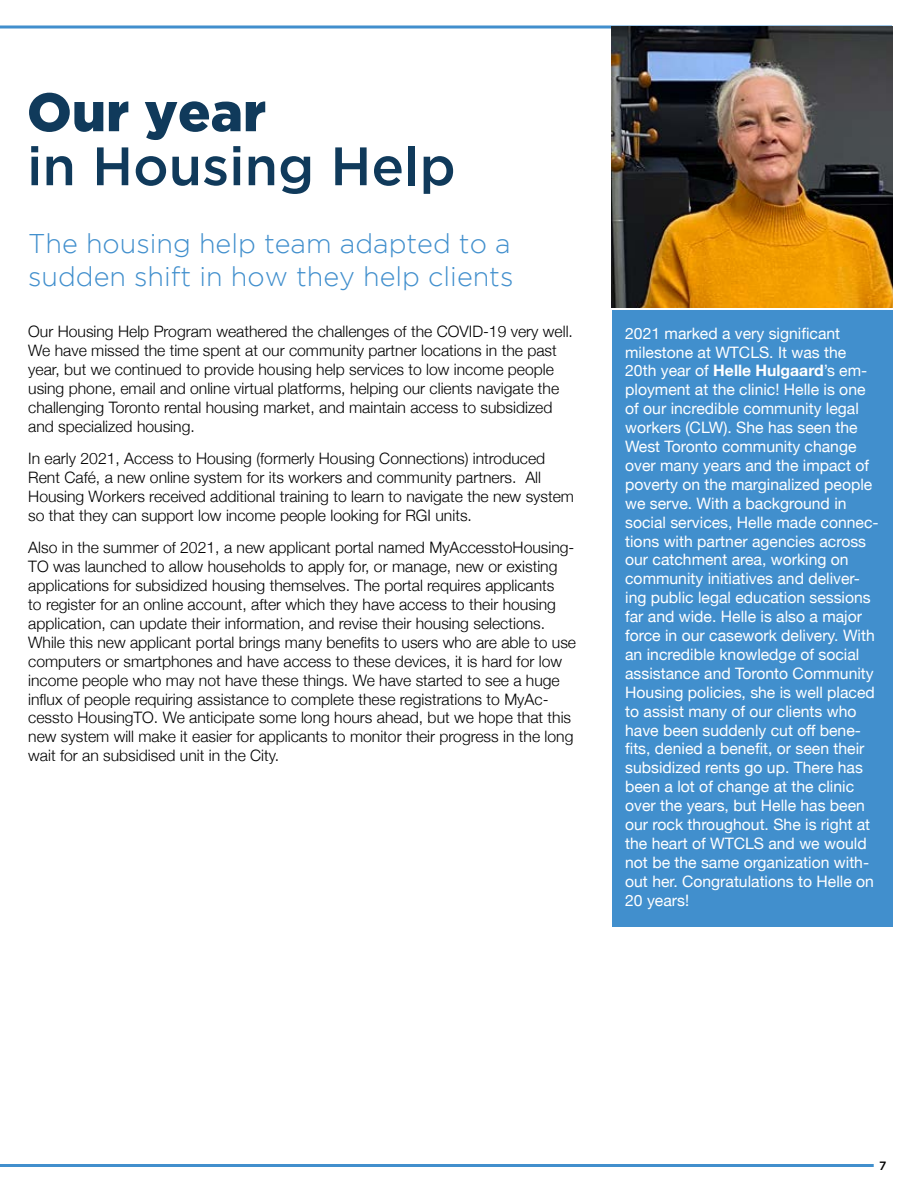
<style>
.page{position:relative;width:918px;height:1188px;background:#fff}
.page>*{position:absolute;margin:0;border:0;box-sizing:border-box;transform-origin:0 0}
.t1{font:500 54px "Gotham";color:#103a5b}
.t2{font:900 54px "Gotham";color:#103a5b}
.t3{font:300 27px/32.4px "Gotham";color:#418fcd}
.t4{font:300 15.75px/18.9px "Helvetica Neue";color:#000}
.t5{font:15.75px/18.9px "Helvetica Neue";color:#fff}
.t6{font:500 12px "Gotham";color:#000}
.s1{font-weight:700}
</style>
<div class="page">
<hr style="left:0;top:26px;width:892px;height:2px;background:#418fcd">
<hr style="left:0;top:1164px;width:874px;height:3px;background:#418fcd">
<img style="left:612px;top:26px;width:280px;height:281px">
<div style="left:612px;top:310px;width:280px;height:616px;background:#418fcd"></div>
<h1 class="t2" style="left:27px;top:81px;width:241px">Our year</h1>
<h1 class="t1" style="left:27px;top:135px;width:430px">in Housing Help</h1>
<h2 class="t3" style="left:28px;top:227px;width:487px">The housing help team adapted to a sudden shift in how they help clients</h2>
<p class="t4" style="left:28px;top:321px;width:546px">Our Housing Help Program weathered the challenges of the COVID-19 very well.<br>We have missed the time spent at our community partner locations in the past year, but we continued to provide housing help services to low income people using phone, email and online virtual platforms, helping our clients navigate the challenging Toronto rental housing market, and maintain access to subsidized and specialized housing.</p>
<p class="t4" style="left:28px;top:448px;width:547px">In early 2021, Access to Housing (formerly Housing Connections) introduced Rent Café, a new online system for its workers and community partners. All Housing Workers received additional training to learn to navigate the new system so that they can support low income people looking for RGI units.</p>
<p class="t4" style="left:28px;top:537px;width:549px">Also in the summer of 2021, a new applicant portal named MyAccesstoHousing-TO was launched to allow households to apply for, or manage, new or existing applications for subsidized housing themselves. The portal requires applicants<br>to register for an online account, after which they have access to their housing application, can update their information, and revise their housing selections.<br>While this new applicant portal brings many benefits to users who are able to use computers or smartphones and have access to these devices, it is hard for low income people who may not have these things. We have started to see a huge influx of people requiring assistance to complete these registrations to MyAc&shy;cessto HousingTO. We anticipate some long hours ahead, but we hope that this new system will make it easier for applicants to monitor their progress in the long wait for an subsidised unit in the City.</p>
<p class="t5" style="left:625px;top:325px;width:255px">2021 marked a very significant milestone at WTCLS. It was the<br>20th year of <span class="s1">Helle Hulgaard</span>’s em&shy;ployment at the clinic! Helle is one of our incredible community legal workers (CLW). She has seen the<br>West Toronto community change over many years and the impact of poverty on the marginalized people we serve. With a background in social services, Helle made connec&shy;tions with partner agencies across our catchment area, working on community initiatives and deliver&shy;ing public legal education sessions far and wide. Helle is also a major force in our casework delivery. With an incredible knowledge of social assistance and Toronto Community<br>Housing policies, she is well placed to assist many of our clients who have been suddenly cut off bene&shy;fits, denied a benefit, or seen their subsidized rents go up. There has been a lot of change at the clinic over the years, but Helle has been our rock throughout. She is right at the heart of WTCLS and we would not be the same organization with&shy;out her. Congratulations to Helle on<br>20 years!</p>
<p class="t6" style="left:879px;top:1159px;width:9px">7</p>
</div>
